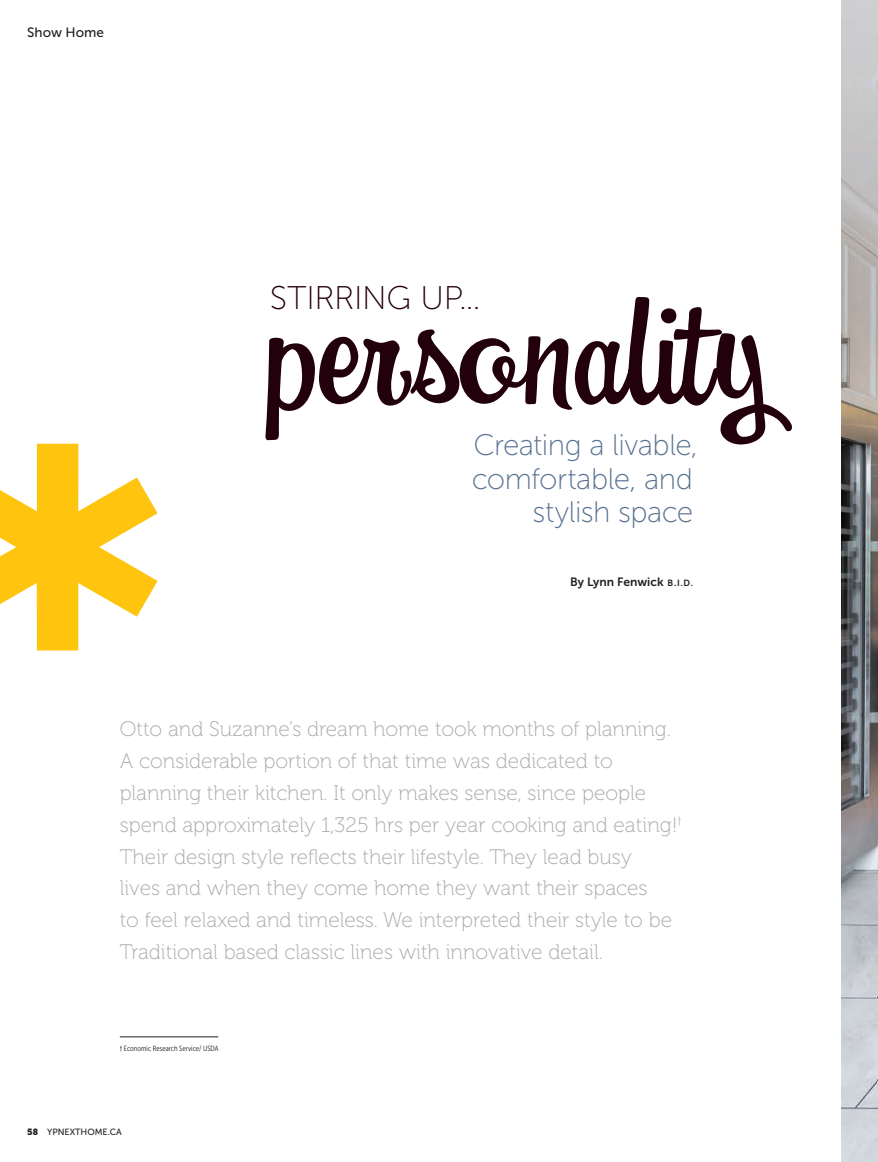
<style>
.page{position:relative;width:878px;height:1162px;background:#fff}
.page>*{position:absolute;margin:0;border:0;box-sizing:border-box;transform-origin:0 0}
.t1{font:32.7px "Museo Sans 100";letter-spacing:-.01em;color:#23010c}
.t2{font:29.7px/33.9px "Museo Sans 100";letter-spacing:-.02em;color:#5a7291;text-align:right}
.t3{font:21px/31.8px "Museo 100";color:#a8a9ad}
.t4{font:13.5px "Museo Sans 500";color:#231f20}
.t5{font:12px "Museo Sans 700";color:#231f20}
.t6{font:9px "Museo Sans 500";color:#231f20}
.t7{font:7.5px "Museo Sans Cond 300";letter-spacing:.005em;color:#231f20}
.s1{font-size:9px}
.s2{font-family:"Museo 900"}
</style>
<div class="page">
<svg style="left:265px;top:297px;width:527px;height:147px"></svg>
<img style="left:842px;top:0;width:36px;height:1161px">
<hr style="left:120px;top:1036px;width:98px;height:1px;background:#231f20">
<svg style="left:0;top:443px;width:158px;height:207px"></svg>
<p class="t4" style="left:27px;top:25px;width:78px">Show Home</p>
<p class="t1" style="left:270px;top:280px;width:212px">STIRRING UP...</p>
<p class="t2" style="left:472px;top:428px;width:228px">Creating a livable, comfortable, and stylish space</p>
<p class="t5" style="left:570px;top:574px;width:124px">By Lynn Fenwick <span class="s1">B.I.D.</span></p>
<p class="t3" style="left:120px;top:713px;width:563px">Otto and Suzanne’s dream home took months of planning.<br>A considerable portion of that time was dedicated to planning their kitchen. It only makes sense, since people spend approximately 1,325 hrs per year cooking and eating!<sup>† </sup>Their design style reflects their lifestyle. They lead busy<br>lives and when they come home they want their spaces<br>to feel relaxed and timeless. We interpreted their style to be Traditional based classic lines with innovative detail.</p>
<p class="t7" style="left:120px;top:1043px;width:100px">† Economic Research Service/ USDA</p>
<p class="t6" style="left:27px;top:1126px;width:96px"><span class="s2">58</span> YPNEXTHOME.CA</p>
</div>
